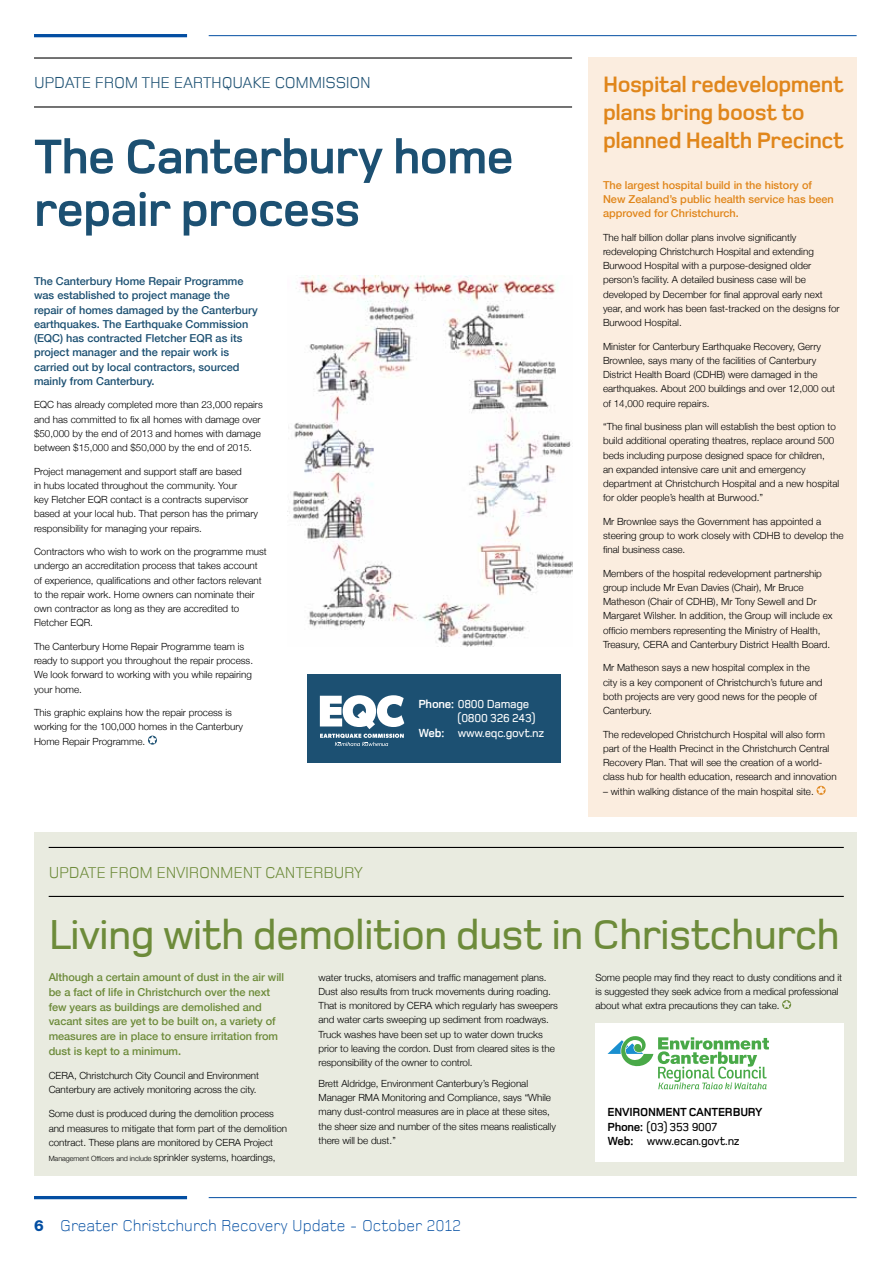
<style>
.page{position:relative;width:893px;height:1263px;background:#fff}
.page>*{position:absolute;margin:0;border:0;box-sizing:border-box;transform-origin:0 0}
.t1{font:700 50.4px/52.7px "Foundry Monoline";letter-spacing:-.02em;color:#1c5072}
.t2{font:500 43.05px "Foundry Monoline";letter-spacing:-.02em;color:#6d8b3a}
.t3{font:700 22.95px/27.6px "Foundry Monoline";letter-spacing:-.02em;color:#e0861b}
.t4{font:300 16.35px "Foundry Monoline";color:#034ea2}
.t5{font:16.35px "Foundry Monoline";letter-spacing:-.02em;color:#1c5072}
.t6{font:16.35px "Foundry Monoline";letter-spacing:-.02em;color:#6d8b3a}
.t7{font:700 12px/14.4px "Foundry Monoline";letter-spacing:-.02em;color:#000}
.t8{font:500 12px "Foundry Monoline";letter-spacing:-.02em;color:#fff}
.t9{font:500 10.95px/14.2px "Helvetica Neue";color:#1c5072}
.t10{font:500 10.95px/14.5px "Helvetica Neue";letter-spacing:-.005em;color:#6d8b3a}
.t11{font:500 10.95px/14.2px "Helvetica Neue";color:#e0861b}
.t12{font:300 9.9px/14.2px "Helvetica Neue";color:#000}
.t13{font:300 7.2px "Helvetica Neue";letter-spacing:-.005em;color:#000}
.s1{font-weight:700}
.s2{font-size:9.9px}
.s3{font-family:"Helvetica Neue LT Std";font-weight:800;font-size:15.3px}
.s4{font-weight:500}
</style>
<div class="page">
<hr style="left:34px;top:1196px;width:153px;height:3px;background:#034ea2">
<hr style="left:209px;top:1197px;width:648px;height:1px;background:#034ea2">
<hr style="left:34px;top:34px;width:153px;height:3px;background:#034ea2">
<hr style="left:209px;top:35px;width:648px;height:1px;background:#034ea2">
<hr style="left:34px;top:57px;width:538px;height:2px;background:#000">
<hr style="left:34px;top:106px;width:538px;height:2px;background:#000">
<svg style="left:148px;top:736px;width:9px;height:9px"></svg>
<div style="left:34px;top:832px;width:822px;height:343px;background:#e9ebe0"></div>
<hr style="left:49px;top:847px;width:795px;height:1px;background:#000">
<hr style="left:49px;top:896px;width:795px;height:1px;background:#000">
<div style="left:588px;top:57px;width:268px;height:759px;background:#fbeddf"></div>
<svg style="left:817px;top:786px;width:9px;height:9px"></svg>
<div style="left:595px;top:1023px;width:249px;height:138px;background:#fff"></div>
<svg style="left:607px;top:1036px;width:162px;height:53px"></svg>
<img style="left:288px;top:275px;width:284px;height:371px">
<div style="left:307px;top:674px;width:254px;height:89px;background:#1c5072"></div>
<svg style="left:320px;top:695px;width:84px;height:51px"></svg>
<svg style="left:782px;top:1000px;width:9px;height:9px"></svg>
<h3 class="t5" style="left:34px;top:74px;width:338px">UPDATE FROM THE EARTHQUAKE COMMISSION</h3>
<h1 class="t1" style="left:34px;top:131px;width:481px">The Canterbury home repair process</h1>
<p class="t9" style="left:34px;top:274px;width:225px">The Canterbury Home Repair Programme was established to project manage the repair of homes damaged by the Canterbury earthquakes. The Earthquake Commission (EQC) has contracted Fletcher EQR as its project manager and the repair work is carried out by local contractors, sourced mainly from Canterbury.</p>
<p class="t12" style="left:34px;top:397px;width:230px">EQC has already completed more than 23,000 repairs and has committed to fix all homes with damage over $50,000 by the end of 2013 and homes with damage between $15,000 and $50,000 by the end of 2015.</p>
<p class="t12" style="left:34px;top:463px;width:225px">Project management and support staff are based<br>in hubs located throughout the community. Your<br>key Fletcher EQR contact is a contracts supervisor based at your local hub. That person has the primary responsibility for managing your repairs.</p>
<p class="t12" style="left:34px;top:544px;width:234px">Contractors who wish to work on the programme must undergo an accreditation process that takes account of experience, qualifications and other factors relevant to the repair work. Home owners can nominate their own contractor as long as they are accredited to Fletcher EQR.</p>
<p class="t12" style="left:34px;top:639px;width:221px">The Canterbury Home Repair Programme team is ready to support you throughout the repair process.<br>We look forward to working with you while repairing your home.</p>
<p class="t12" style="left:34px;top:705px;width:211px">This graphic explains how the repair process is working for the 100,000 homes in the Canterbury<br>Home Repair Programme.</p>
<h3 class="t6" style="left:49px;top:863px;width:316px">UPDATE FROM ENVIRONMENT CANTERBURY</h3>
<p class="t8" style="left:418px;top:698px;width:113px"><span class="s1">Phone:</span> 0800 Damage</p>
<p class="t8" style="left:458px;top:712px;width:79px">(0800 326 243)</p>
<p class="t8" style="left:418px;top:726px;width:128px"><span class="s1">Web:</span> www.eqc.govt.nz</p>
<h3 class="t3" style="left:603px;top:71px;width:243px">Hospital redevelopment plans bring boost to planned Health Precinct</h3>
<p class="t11" style="left:603px;top:177px;width:232px">The largest hospital build in the history of<br>New Zealand’s public health service has been approved for Christchurch.</p>
<p class="t12" style="left:603px;top:229px;width:238px">The half billion dollar plans involve significantly redeveloping Christchurch Hospital and extending Burwood Hospital with a purpose-designed older person’s facility. A detailed business case will be developed by December for final approval early next year, and work has been fast-tracked on the designs for Burwood Hospital.</p>
<p class="t12" style="left:603px;top:338px;width:234px">Minister for Canterbury Earthquake Recovery, Gerry Brownlee, says many of the facilities of Canterbury District Health Board (CDHB) were damaged in the earthquakes. About 200 buildings and over 12,000 out of 14,000 require repairs.</p>
<p class="t12" style="left:603px;top:419px;width:238px">“The final business plan will establish the best option to build additional operating theatres, replace around 500 beds including purpose designed space for children,<br>an expanded intensive care unit and emergency department at Christchurch Hospital and a new hospital for older people’s health at Burwood.”</p>
<p class="t12" style="left:603px;top:513px;width:242px">Mr Brownlee says the Government has appointed a steering group to work closely with CDHB to develop the final business case.</p>
<p class="t12" style="left:603px;top:565px;width:231px">Members of the hospital redevelopment partnership group include Mr Evan Davies (Chair), Mr Bruce Matheson (Chair of CDHB), Mr Tony Sewell and Dr Margaret Wilsher. In addition, the Group will include ex officio members representing the Ministry of Health, Treasury, CERA and Canterbury District Health Board.</p>
<p class="t12" style="left:603px;top:660px;width:221px">Mr Matheson says a new hospital complex in the city is a key component of Christchurch’s future and both projects are very good news for the people of Canterbury.</p>
<p class="t12" style="left:603px;top:726px;width:235px">The redeveloped Christchurch Hospital will also form part of the Health Precinct in the Christchurch Central Recovery Plan. That will see the creation of a world&shy;class hub for health education, research and innovation</p>
<p class="t12" style="left:603px;top:783px;width:212px">– within walking distance of the main hospital site.</p>
<h2 class="t2" style="left:49px;top:912px;width:793px">Living with demolition dust in Christchurch</h2>
<p class="t10" style="left:49px;top:970px;width:237px">Although a certain amount of dust in the air will be a fact of life in Christchurch over the next few years as buildings are demolished and vacant sites are yet to be built on, a variety of measures are in place to ensure irritation from dust is kept to a minimum.</p>
<p class="t12" style="left:49px;top:1067px;width:212px">CERA, Christchurch City Council and Environment<br>Canterbury are actively monitoring across the city.</p>
<p class="t12" style="left:49px;top:1106px;width:240px">Some dust is produced during the demolition process and measures to mitigate that form part of the demolition contract. These plans are monitored by CERA Project</p>
<p class="t13" style="left:49px;top:1152px;width:228px">Management Officers and include <span class="s2">sprinkler systems, hoardings,</span></p>
<p class="t12" style="left:319px;top:969px;width:241px">water trucks, atomisers and traffic management plans.<br>Dust also results from truck movements during roading.<br>That is monitored by CERA which regularly has sweepers and water carts sweeping up sediment from roadways.<br>Truck washes have been set up to water down trucks prior to leaving the cordon. Dust from cleared sites is the responsibility of the owner to control.</p>
<p class="t12" style="left:319px;top:1076px;width:239px">Brett Aldridge, Environment Canterbury’s Regional Manager RMA Monitoring and Compliance, says “While many dust-control measures are in place at these sites, the sheer size and number of the sites means realistically there will be dust.’’</p>
<h3 class="t4" style="left:34px;top:1216px;width:429px"><span class="s3">6</span> Greater Christchurch Recovery Update - October 2012</h3>
<p class="t12" style="left:595px;top:969px;width:248px">Some people may find they react to dusty conditions and it is suggested they seek advice from a medical professional about what extra precautions they can take.</p>
<p class="t7" style="left:607px;top:1105px;width:156px">ENVIRONMENT CANTERBURY<br>Phone: <span class="s4">(03) 353 9007<br></span>Web: <span class="s4">www.ecan.govt.nz</span></p>
</div>
